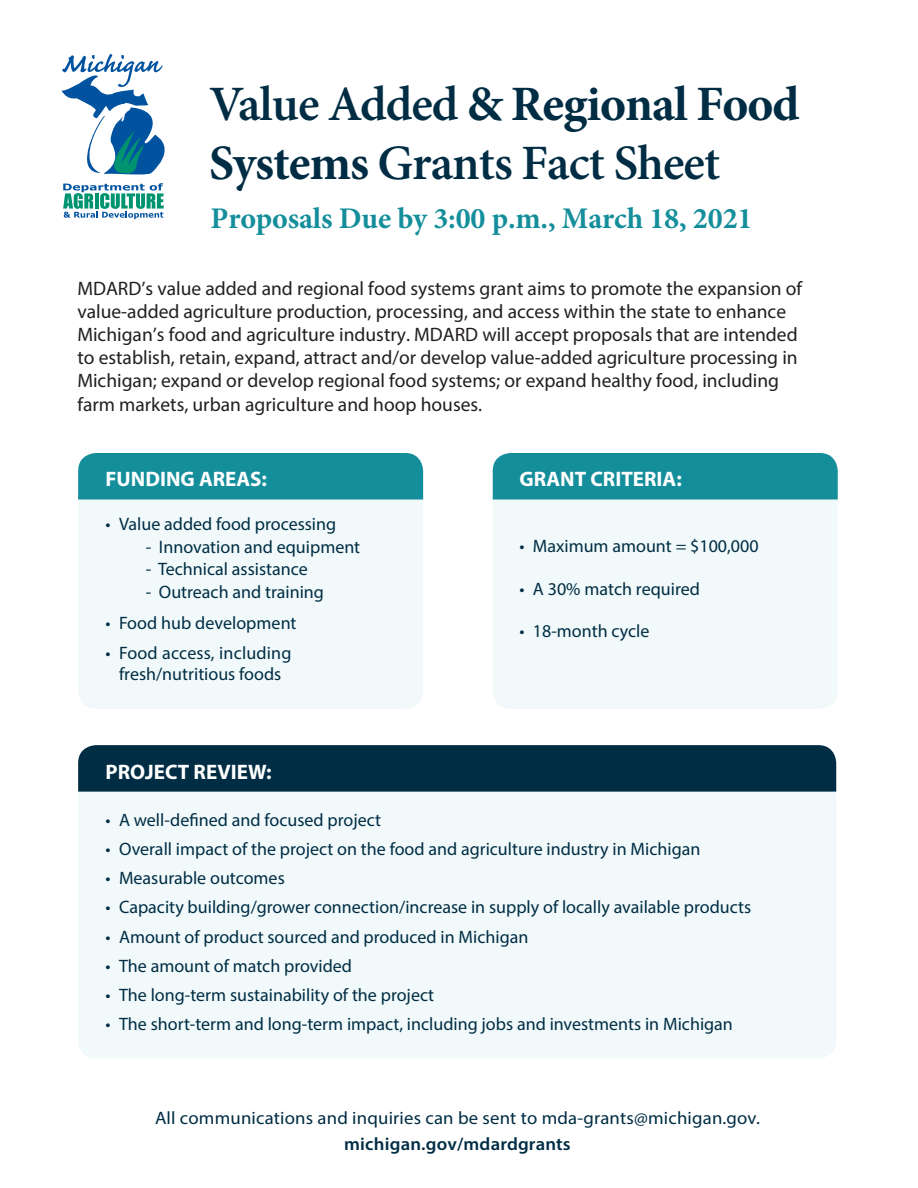
<style>
.page{position:relative;width:918px;height:1188px;background:#fff}
.page>*{position:absolute;margin:0;border:0;box-sizing:border-box;transform-origin:0 0}
.t1{font:600 49.5px/59.4px "Minion Pro";letter-spacing:-.02em;color:#002d44}
.t2{font:700 30px "Minion Pro";letter-spacing:-.005em;color:#148e9b}
.t3{font:700 21px "Myriad Pro";color:#fff}
.t4{font:19.5px/23.2px "Myriad Pro";color:#231f20}
.t5{font:18px/21px "Myriad Pro";color:#002d44;text-align:center}
.t6{font:18px "Myriad Pro";color:#002d44;scale:1.04 1}
.t7{font:600 18px "Myriad Pro";letter-spacing:.01em;color:#002d44;scale:1.04 1}
.s1{font-weight:700}
</style>
<div class="page">
<div style="left:78px;top:776px;width:758px;height:283px;background:#f1f9fa;border-radius:18px"></div>
<div style="left:78px;top:745px;width:758px;height:47px;background:#002d44"></div>
<div style="left:78px;top:478px;width:345px;height:231px;background:#f1f9fa;border-radius:18px"></div>
<svg style="left:62px;top:54px;width:103px;height:121px"></svg>
<svg style="left:63px;top:183px;width:101px;height:36px"></svg>
<div style="left:78px;top:453px;width:345px;height:47px;background:#148e9b"></div>
<div style="left:493px;top:478px;width:345px;height:231px;background:#f1f9fa;border-radius:18px"></div>
<div style="left:493px;top:453px;width:345px;height:47px;background:#148e9b"></div>
<p class="t1" style="left:209px;top:74px;width:592px">Value Added <span class="s1">&amp; Regional Food<br>Systems</span> Grants Fact Sheet</p>
<p class="t2" style="left:211px;top:197px;width:543px">Proposals Due by 3:00 p.m., March 18, 2021</p>
<p class="t4" style="left:77px;top:276px;width:726px">MDARD’s value added and regional food systems grant aims to promote the expansion of value-added agriculture production, processing, and access within the state to enhance Michigan’s food and agriculture industry. MDARD will accept proposals that are intended to establish, retain, expand, attract and/or develop value-added agriculture processing in Michigan; expand or develop regional food systems; or expand healthy food, including farm markets, urban agriculture and hoop houses.</p>
<p class="t3" style="left:106px;top:465px;width:163px">FUNDING AREAS:</p>
<p class="t5" style="left:106px;top:514px;width:232px">• Value added food processing</p>
<p class="t5" style="left:146px;top:536px;width:216px">- Innovation and equipment</p>
<p class="t5" style="left:146px;top:559px;width:164px">- Technical assistance</p>
<p class="t5" style="left:146px;top:581px;width:180px">- Outreach and training</p>
<p class="t5" style="left:106px;top:613px;width:193px">• Food hub development</p>
<p class="t5" style="left:106px;top:643px;width:187px">• Food access, including fresh/nutritious foods</p>
<p class="t3" style="left:519px;top:465px;width:164px">GRANT CRITERIA:</p>
<p class="t5" style="left:519px;top:535px;width:241px">• Maximum amount = $100,000</p>
<p class="t5" style="left:519px;top:578px;width:182px">• A 30% match required</p>
<p class="t5" style="left:519px;top:621px;width:132px">• 18-month cycle</p>
<p class="t3" style="left:106px;top:758px;width:168px">PROJECT REVIEW:</p>
<p class="t5" style="left:106px;top:809px;width:277px">• A well-defined and focused project</p>
<p class="t5" style="left:106px;top:838px;width:596px">• Overall impact of the project on the food and agriculture industry in Michigan</p>
<p class="t5" style="left:106px;top:867px;width:181px">• Measurable outcomes</p>
<p class="t5" style="left:106px;top:897px;width:647px">• Capacity building/grower connection/increase in supply of locally available products</p>
<p class="t5" style="left:106px;top:926px;width:424px">• Amount of product sourced and produced in Michigan</p>
<p class="t5" style="left:106px;top:955px;width:248px">• The amount of match provided</p>
<p class="t5" style="left:106px;top:984px;width:330px">• The long-term sustainability of the project</p>
<p class="t5" style="left:106px;top:1013px;width:629px">• The short-term and long-term impact, including jobs and investments in Michigan</p>
<p class="t6" style="left:155px;top:1107px;width:583px">All communications and inquiries can be sent to mda-grants@michigan.gov.</p>
<p class="t7" style="left:344px;top:1133px;width:219px">michigan.gov/mdardgrants</p>
</div>
